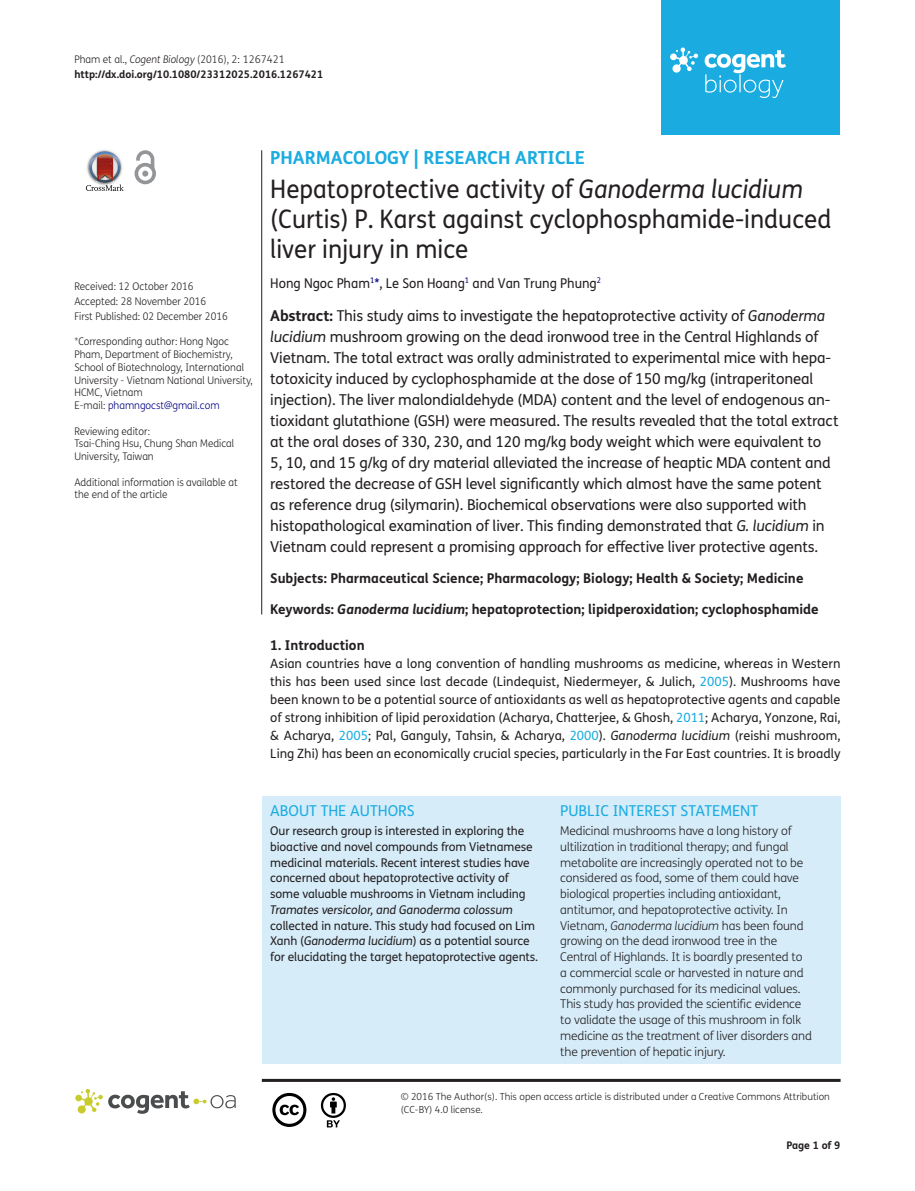
<style>
.page{position:relative;width:915px;height:1191px;background:#fff}
.page>*{position:absolute;margin:0;border:0;box-sizing:border-box;transform-origin:0 0}
.t1{font:25.5px/30px "FS Me Pro";color:#231f20;scale:.95 1}
.t2{font:700 18px "FS Me Pro";color:#1bace1}
.t3{font:15px/21px "FS Me Pro";letter-spacing:-.01em;color:#231f20}
.t4{font:15px "FS Me Pro";color:#1bace1}
.t5{font:700 13.5px "FS Me Pro";color:#231f20}
.t6{font:13.5px "FS Me Pro";color:#231f20;scale:.95 1}
.t7{font:12.75px/18px "FS Me Pro";color:#231f20;text-align:justify}
.t8{font:300 12px/15.8px "FS Me Pro";letter-spacing:-.01em;color:#231f20}
.t9{font:12px/15.8px "FS Me Pro";letter-spacing:-.01em;color:#231f20}
.t10{font:italic 12px "FS Me Pro";letter-spacing:-.01em;color:#231f20}
.t11{font:300 10.5px/12.8px "FS Me Pro";color:#231f20;scale:.95 1}
.t12{font:700 10.5px/15px "FS Me Pro";color:#231f20}
.t13{font:300 9.75px/12.8px "FS Me Pro";color:#231f20}
.s1{font-weight:300}
.s2{font-weight:300;font-style:italic}
.s3{color:#000080}
.s4{font-style:italic}
.s5{font-weight:700}
.s6{color:#1bace1}
</style>
<div class="page">
<div style="left:661px;top:0;width:179px;height:134px;background:#1aabe1"></div>
<svg style="left:670px;top:48px;width:28px;height:25px"></svg>
<svg style="left:704px;top:50px;width:81px;height:48px"></svg>
<div style="left:261px;top:796px;width:579px;height:267px;background:#d6ecf9"></div>
<svg style="left:86px;top:151px;width:38px;height:40px"></svg>
<svg style="left:134px;top:150px;width:22px;height:34px"></svg>
<hr style="left:261px;top:150px;width:1px;height:464px;background:#231f20">
<svg style="left:75px;top:1089px;width:161px;height:24px"></svg>
<svg style="left:272px;top:1093px;width:34px;height:34px"></svg>
<svg style="left:321px;top:1093px;width:25px;height:34px"></svg>
<hr style="left:262px;top:1078px;width:578px;height:3px;background:#231f20">
<p class="t12" style="left:74px;top:51px;width:250px"><span class="s1">Pham et al.,</span> <span class="s2">Cogent Biology</span> <span class="s1">(2016), 2: 1267421 </span>http://dx.doi.org/10.1080/23312025.2016.1267421</p>
<p class="t11" style="left:74px;top:279px;width:163px;line-height:14.9px">Received: 12 October 2016<br>Accepted: 28 November 2016<br>First Published: 02 December 2016</p>
<p class="t11" style="left:74px;top:335px;width:189px">*Corresponding author: Hong Ngoc Pham, Department of Biochemistry, School of Biotechnology, International University - Vietnam National University, HCMC, Vietnam<br>E-mail: <span class="s3">phamngocst@gmail.com</span></p>
<p class="t11" style="left:74px;top:424px;width:170px">Reviewing editor:<br>Tsai-Ching Hsu, Chung Shan Medical<br>University, Taiwan</p>
<p class="t11" style="left:74px;top:475px;width:173px">Additional information is available at the end of the article</p>
<p class="t2" style="left:270px;top:143px;width:316px">PHARMACOLOGY | RESEARCH ARTICLE</p>
<h1 class="t1" style="left:270px;top:174px;width:592px">Hepatoprotective activity of <span class="s4">Ganoderma lucidium </span>(Curtis) P. Karst against cyclophosphamide-induced liver injury in mice</h1>
<p class="t6" style="left:270px;top:273px;width:350px">Hong Ngoc Pham<sup>1</sup><span class="s3">*</span>, Le Son Hoang<sup>1</sup> and Van Trung Phung<sup>2</sup></p>
<p class="t3" style="left:270px;top:305px;width:569px"><span class="s5">Abstract:</span> This study aims to investigate the hepatoprotective activity of <span class="s4">Ganoderma lucidium</span> mushroom growing on the dead ironwood tree in the Central Highlands of Vietnam. The total extract was orally administrated to experimental mice with hepa&shy;totoxicity induced by cyclophosphamide at the dose of 150 mg/kg (intraperitoneal injection). The liver malondialdehyde (MDA) content and the level of endogenous an&shy;tioxidant glutathione (GSH) were measured. The results revealed that the total extract at the oral doses of 330, 230, and 120 mg/kg body weight which were equivalent to<br>5, 10, and 15 g/kg of dry material alleviated the increase of heaptic MDA content and restored the decrease of GSH level significantly which almost have the same potent as reference drug (silymarin). Biochemical observations were also supported with histopathological examination of liver. This finding demonstrated that <span class="s4">G. lucidium</span> in Vietnam could represent a promising approach for effective liver protective agents.</p>
<p class="t5" style="left:270px;top:568px;width:534px">Subjects: Pharmaceutical Science; Pharmacology; Biology; Health &amp; Society; Medicine</p>
<p class="t5" style="left:270px;top:599px;width:550px">Keywords: <span class="s4">Ganoderma lucidium</span>; hepatoprotection; lipidperoxidation; cyclophosphamide</p>
<p class="t5" style="left:270px;top:635px;width:96px">1. Introduction</p>
<p class="t7" style="left:270px;top:654px;width:571px">Asian countries have a long convention of handling mushrooms as medicine, whereas in Western this has been used since last decade (Lindequist, Niedermeyer, &amp; Julich, <span class="s6">2005</span>). Mushrooms have been known to be a potential source of antioxidants as well as hepatoprotective agents and capable of strong inhibition of lipid peroxidation (Acharya, Chatterjee, &amp; Ghosh, <span class="s6">2011</span>; Acharya, Yonzone, Rai, &amp; Acharya, <span class="s6">2005</span>; Pal, Ganguly, Tahsin, &amp; Acharya, <span class="s6">2000</span>). <span class="s4">Ganoderma lucidium</span> (reishi mushroom, Ling Zhi) has been an economically crucial species, particularly in the Far East countries. It is broadly</p>
<p class="t4" style="left:270px;top:800px;width:146px">ABOUT THE AUTHORS</p>
<p class="t9" style="left:270px;top:822px;width:264px">Our research group is interested in exploring the bioactive and novel compounds from Vietnamese medicinal materials. Recent interest studies have concerned about hepatoprotective activity of some valuable mushrooms in Vietnam including</p>
<p class="t10" style="left:270px;top:901px;width:244px">Tramates versicolor, and Ganoderma colossum</p>
<p class="t9" style="left:270px;top:917px;width:269px">collected in nature. This study had focused on Lim<br>Xanh (<span class="s4">Ganoderma lucidium</span>) as a potential source for elucidating the target hepatoprotective agents.</p>
<p class="t4" style="left:560px;top:800px;width:199px">PUBLIC INTEREST STATEMENT</p>
<p class="t8" style="left:560px;top:822px;width:253px">Medicinal mushrooms have a long history of ultilization in traditional therapy; and fungal metabolite are increasingly operated not to be considered as food, some of them could have biological properties including antioxidant, antitumor, and hepatoprotective activity. In Vietnam, <span class="s4">Ganoderma lucidium</span> has been found growing on the dead ironwood tree in the Central of Highlands. It is boardly presented to a commercial scale or harvested in nature and commonly purchased for its medicinal values.<br>This study has provided the scientific evidence to validate the usage of this mushroom in folk medicine as the treatment of liver disorders and the prevention of hepatic injury.</p>
<p class="t13" style="left:400px;top:1090px;width:430px">© 2016 The Author(s). This open access article is distributed under a Creative Commons Attribution (CC-BY) 4.0 license.</p>
<p class="t12" style="left:786px;top:1137px;width:56px">Page 1 of 9</p>
</div>
